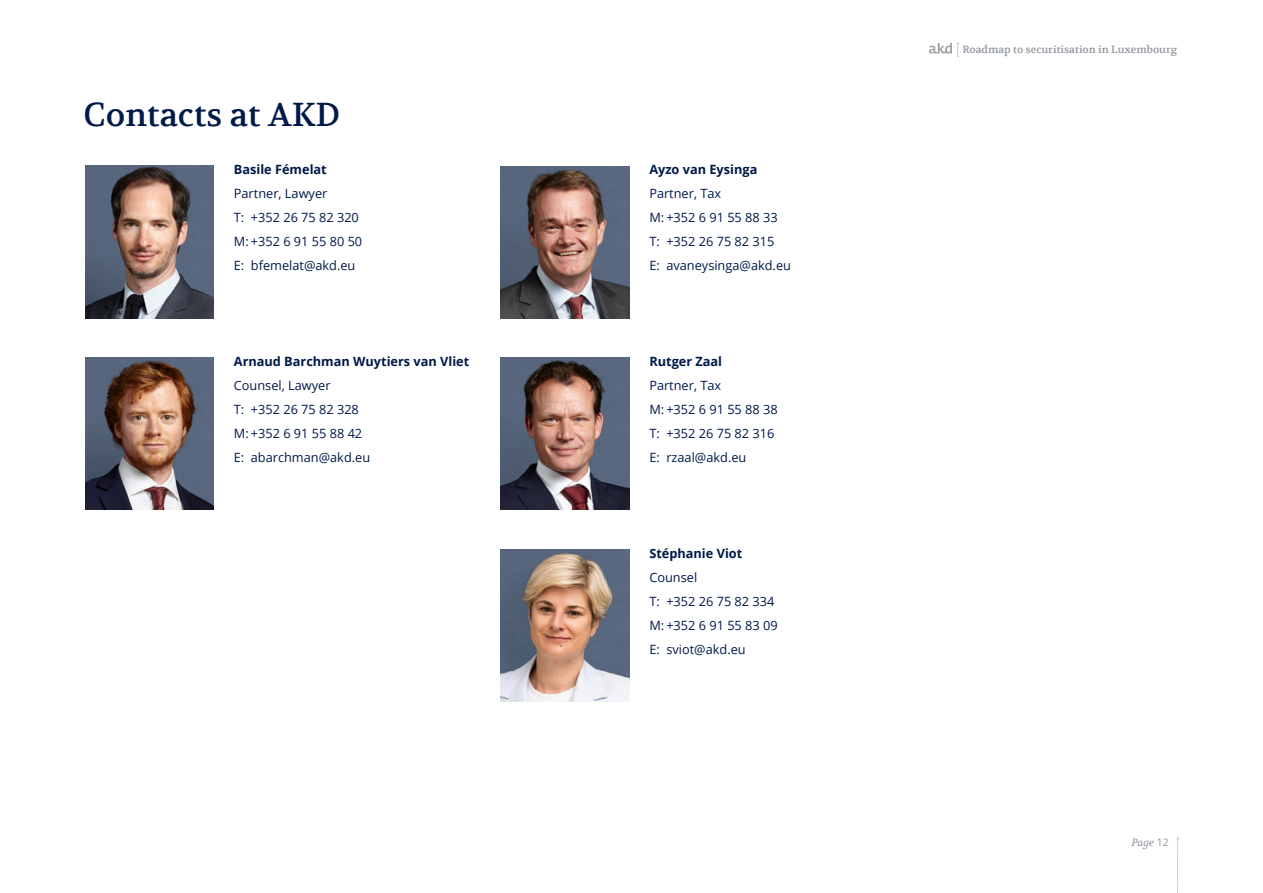
<style>
.page{position:relative;width:1263px;height:893px;background:#fff}
.page>*{position:absolute;margin:0;border:0;box-sizing:border-box;transform-origin:0 0}
.titel_dark_blue{font:33px "Volkhov";color:#001948}
.body_dark_blue{font:12.75px "Open Sans";color:#001948}
.BODY{font:700 12.75px "Open Sans";color:#001948}
.kopje_naam{font:700 12.75px "Open Sans";color:#001948}
.BODY-2{font:12.75px "Open Sans";color:#001948}
.body_dark_blue-2{font:700 12.75px "Open Sans";color:#001948}
.t1{font:10.5px "Volkhov";color:#8f959d}
.t2{font:italic 10.5px "Volkhov";color:#8f959d}
.s1{font-family:"Open Sans";font-style:normal}
</style>
<div class="page">
<svg style="left:1177px;top:838px;width:1px;height:55px"></svg>
<svg style="left:929px;top:43px;width:30px;height:14px"></svg>
<img style="left:85px;top:166px;width:129px;height:152px">
<img style="left:500px;top:166px;width:129px;height:152px">
<img style="left:85px;top:358px;width:129px;height:152px">
<img style="left:500px;top:549px;width:129px;height:153px">
<img style="left:500px;top:358px;width:129px;height:152px">
<p class="titel_dark_blue" style="left:84px;top:94px;width:258px">Contacts at AKD</p>
<p class="body_dark_blue-2" style="left:234px;top:160px;width:94px">Basile Fémelat</p>
<p class="body_dark_blue" style="left:234px;top:185px;width:95px">Partner, Lawyer</p>
<p class="body_dark_blue" style="left:234px;top:209px;width:127px">T: +352 26 75 82 320</p>
<p class="body_dark_blue" style="left:234px;top:233px;width:130px">M: +352 6 91 55 80 50</p>
<p class="body_dark_blue" style="left:234px;top:257px;width:123px">E: bfemelat@akd.eu</p>
<p class="BODY" style="left:234px;top:352px;width:237px">Arnaud Barchman Wuytiers van Vliet</p>
<p class="BODY-2" style="left:234px;top:377px;width:98px">Counsel, Lawyer</p>
<p class="body_dark_blue" style="left:234px;top:401px;width:127px">T: +352 26 75 82 328</p>
<p class="body_dark_blue" style="left:234px;top:425px;width:130px">M: +352 6 91 55 88 42</p>
<p class="body_dark_blue" style="left:234px;top:449px;width:138px">E: abarchman@akd.eu</p>
<p class="kopje_naam" style="left:649px;top:160px;width:110px">Ayzo van Eysinga</p>
<p class="body_dark_blue" style="left:649px;top:185px;width:73px">Partner, Tax</p>
<p class="body_dark_blue" style="left:649px;top:209px;width:130px">M: +352 6 91 55 88 33</p>
<p class="body_dark_blue" style="left:649px;top:233px;width:127px">T: +352 26 75 82 315</p>
<p class="body_dark_blue" style="left:649px;top:257px;width:143px">E: avaneysinga@akd.eu</p>
<p class="kopje_naam" style="left:649px;top:352px;width:74px">Rutger Zaal</p>
<p class="body_dark_blue" style="left:649px;top:377px;width:73px">Partner, Tax</p>
<p class="body_dark_blue" style="left:649px;top:401px;width:130px">M: +352 6 91 55 88 38</p>
<p class="body_dark_blue" style="left:649px;top:425px;width:127px">T: +352 26 75 82 316</p>
<p class="body_dark_blue" style="left:649px;top:449px;width:99px">E: rzaal@akd.eu</p>
<p class="BODY" style="left:649px;top:544px;width:94px">Stéphanie Viot</p>
<p class="BODY-2" style="left:649px;top:569px;width:49px">Counsel</p>
<p class="body_dark_blue" style="left:649px;top:593px;width:127px">T: +352 26 75 82 334</p>
<p class="body_dark_blue" style="left:649px;top:617px;width:130px">M: +352 6 91 55 83 09</p>
<p class="body_dark_blue" style="left:649px;top:641px;width:98px">E: sviot@akd.eu</p>
<p class="t1" style="left:962px;top:43px;width:216px">Roadmap to securitisation in Luxembourg</p>
<p class="t2" style="left:1131px;top:836px;width:39px">Page <span class="s1">12</span></p>
</div>
